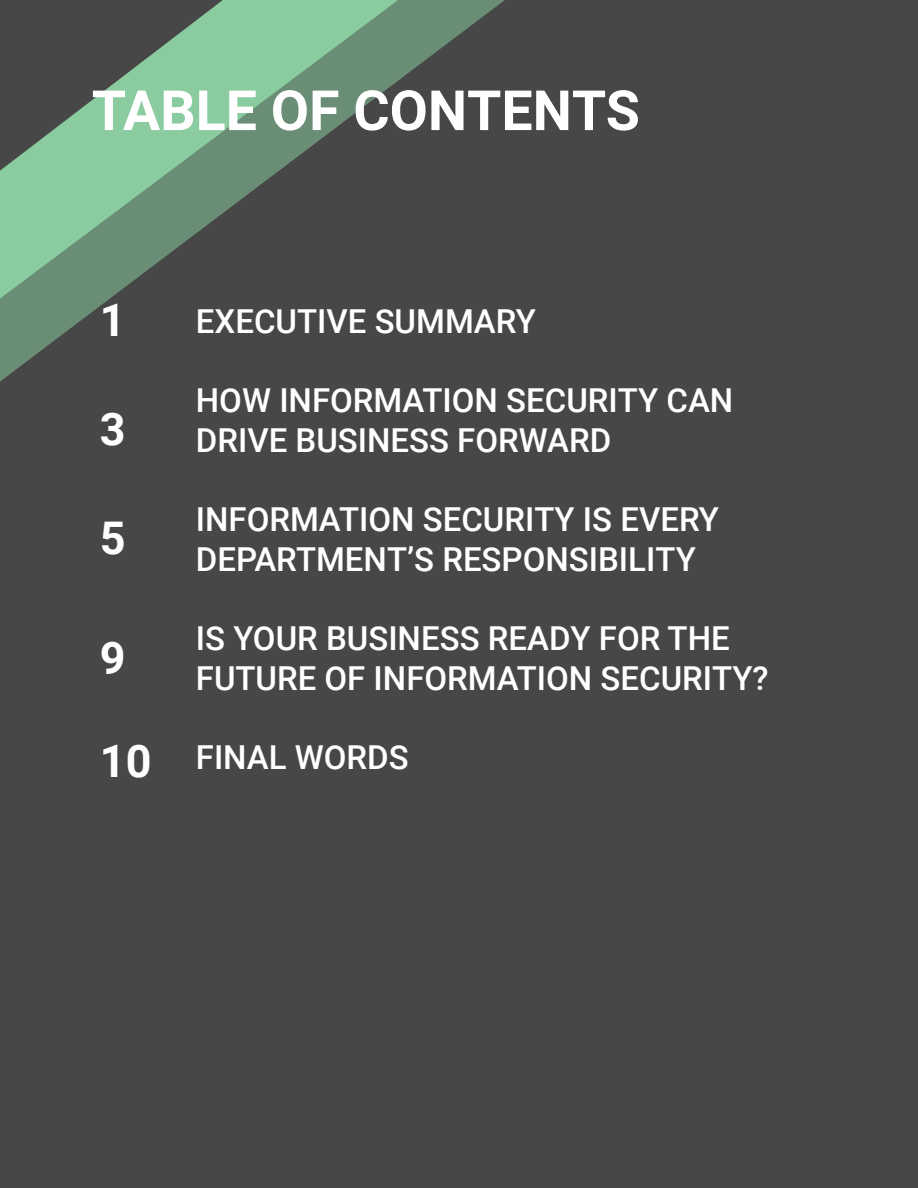
<style>
.page{position:relative;width:918px;height:1188px;background:#474747}
.page>*{position:absolute;margin:0;border:0;box-sizing:border-box;transform-origin:0 0}
.t1{font:700 55.5px "Roboto";color:#fff}
.t2{font:700 45px "Roboto";color:#fff}
.t3{font:500 33px/39.6px "Roboto";color:#fff}
</style>
<div class="page">
<svg style="left:0;top:0;width:505px;height:382px"></svg>
<h1 class="t1" style="left:92px;top:71px;width:550px">TABLE OF CONTENTS</h1>
<h2 class="t2" style="left:100px;top:289px;width:27px">1</h2>
<h2 class="t2" style="left:100px;top:398px;width:27px">3</h2>
<h2 class="t2" style="left:100px;top:506px;width:27px">5</h2>
<h2 class="t2" style="left:100px;top:626px;width:27px">9</h2>
<h2 class="t2" style="left:100px;top:730px;width:53px">10</h2>
<p class="t3" style="left:196px;top:300px;width:341px">EXECUTIVE SUMMARY</p>
<p class="t3" style="left:196px;top:380px;width:539px">HOW INFORMATION SECURITY CAN<br>DRIVE BUSINESS FORWARD</p>
<p class="t3" style="left:196px;top:498px;width:525px">INFORMATION SECURITY IS EVERY<br>DEPARTMENT’S RESPONSIBILITY</p>
<p class="t3" style="left:196px;top:617px;width:574px">IS YOUR BUSINESS READY FOR THE<br>FUTURE OF INFORMATION SECURITY?</p>
<p class="t3" style="left:196px;top:736px;width:214px">FINAL WORDS</p>
</div>
